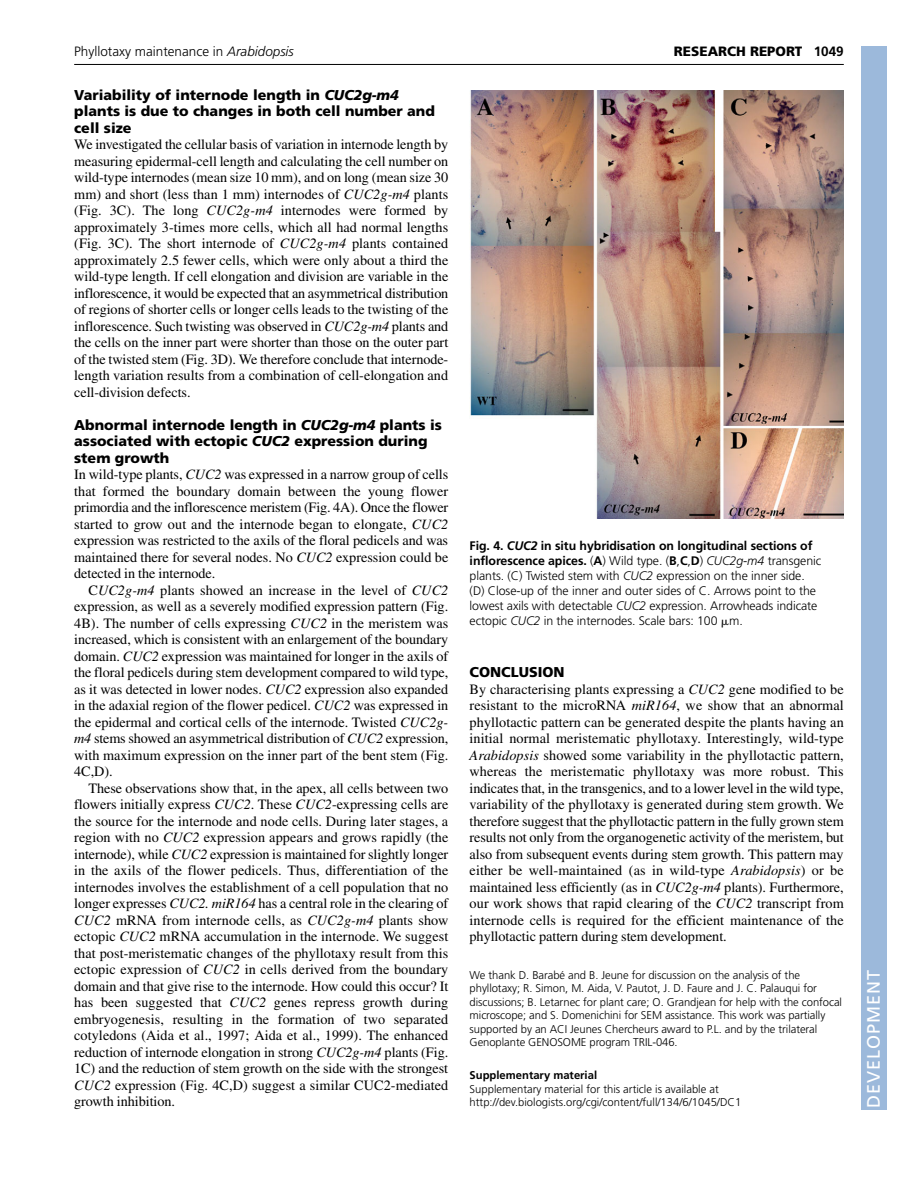
<style>
.page{position:relative;width:918px;height:1188px;background:#fff}
.page>*{position:absolute;margin:0;border:0;box-sizing:border-box;transform-origin:0 0}
.t1{font:18px "Frutiger LT Std";letter-spacing:.055em;color:#fff}
.t2{font:14.25px/16.5px "Times";letter-spacing:-.005em;color:#000;text-align:justify}
.t3{font:900 14.25px/16.5px "Frutiger LT Std";color:#000}
.t4{font:300 13.5px "Frutiger LT Std";color:#000}
.t5{font:900 13.5px "Frutiger LT Std";color:#000}
.t6{font:300 12.3px/15px "Frutiger LT Std";letter-spacing:-.005em;color:#000}
.t7{font:300 11.25px/13.5px "Frutiger LT Std";letter-spacing:-.005em;color:#000}
.t8{font:700 11.25px "Frutiger LT Std";color:#000}
.s1{font-style:italic}
.s2{font-weight:700}
.s3{font-weight:700;font-style:italic}
.s4{font-family:"Mathematical Pi One";font-weight:400}
</style>
<div class="page">
<div style="left:861px;top:46px;width:25px;height:1064px;background:#9cb9db"></div>
<hr style="left:74px;top:64px;width:770px;height:1px;background:#000">
<img style="left:470px;top:90px;width:374px;height:428px">
<p class="t4" style="left:74px;top:46px;width:221px">Phyllotaxy maintenance in <span class="s1">Arabidopsis</span></p>
<p class="t5" style="left:674px;top:46px;width:171px">RESEARCH REPORT <span class="s2">1049</span></p>
<p class="t3" style="left:74px;top:88px;width:362px">Variability of internode length in <span class="s1">CUC2g-m4 </span>plants is due to changes in both cell number and cell size</p>
<p class="t2" style="left:74px;top:138px;width:376px">We investigated the cellular basis of variation in internode length by measuring epidermal-cell length and calculating the cell number on wild-type internodes (mean size 10 mm), and on long (mean size 30 mm) and short (less than 1 mm) internodes of <span class="s1">CUC2g-m4</span> plants (Fig. 3C). The long <span class="s1">CUC2g-m4</span> internodes were formed by approximately 3-times more cells, which all had normal lengths (Fig. 3C). The short internode of <span class="s1">CUC2g-m4</span> plants contained approximately 2.5 fewer cells, which were only about a third the wild-type length. If cell elongation and division are variable in the inflorescence, it would be expected that an asymmetrical distribution of regions of shorter cells or longer cells leads to the twisting of the inflorescence. Such twisting was observed in <span class="s1">CUC2g-m4</span> plants and the cells on the inner part were shorter than those on the outer part of the twisted stem (Fig. 3D). We therefore conclude that internode&shy;length variation results from a combination of cell-elongation and cell-division defects.</p>
<p class="t3" style="left:74px;top:418px;width:369px">Abnormal internode length in <span class="s1">CUC2g-m4</span> plants is associated with ectopic <span class="s1">CUC2</span> expression during stem growth</p>
<p class="t2" style="left:74px;top:468px;width:376px">In wild-type plants, <span class="s1">CUC2</span> was expressed in a narrow group of cells that formed the boundary domain between the young flower primordia and the inflorescence meristem (Fig. 4A). Once the flower started to grow out and the internode began to elongate, <span class="s1">CUC2 </span>expression was restricted to the axils of the floral pedicels and was maintained there for several nodes. No <span class="s1">CUC2</span> expression could be detected in the internode.</p>
<p class="t2" style="left:74px;top:583px;width:376px;text-indent:14px">C<span class="s1">UC2g-m4</span> plants showed an increase in the level of <span class="s1">CUC2 </span>expression, as well as a severely modified expression pattern (Fig.<br>4B). The number of cells expressing <span class="s1">CUC2</span> in the meristem was increased, which is consistent with an enlargement of the boundary domain. <span class="s1">CUC2</span> expression was maintained for longer in the axils of the floral pedicels during stem development compared to wild type, as it was detected in lower nodes. <span class="s1">CUC2</span> expression also expanded in the adaxial region of the flower pedicel. <span class="s1">CUC2</span> was expressed in the epidermal and cortical cells of the internode. Twisted <span class="s1">CUC2g&shy;m4</span> stems showed an asymmetrical distribution of <span class="s1">CUC2</span> expression, with maximum expression on the inner part of the bent stem (Fig.<br>4C,D).</p>
<p class="t2" style="left:74px;top:781px;width:376px;text-indent:14px">These observations show that, in the apex, all cells between two flowers initially express <span class="s1">CUC2</span>. These <span class="s1">CUC2</span>-expressing cells are the source for the internode and node cells. During later stages, a region with no <span class="s1">CUC2</span> expression appears and grows rapidly (the internode), while <span class="s1">CUC2</span> expression is maintained for slightly longer in the axils of the flower pedicels. Thus, differentiation of the internodes involves the establishment of a cell population that no longer expresses <span class="s1">CUC2. miR164</span> has a central role in the clearing of <span class="s1">CUC2</span> mRNA from internode cells, as <span class="s1">CUC2g-m4</span> plants show ectopic <span class="s1">CUC2</span> mRNA accumulation in the internode. We suggest that post-meristematic changes of the phyllotaxy result from this ectopic expression of <span class="s1">CUC2</span> in cells derived from the boundary domain and that give rise to the internode. How could this occur? It has been suggested that <span class="s1">CUC2</span> genes repress growth during embryogenesis, resulting in the formation of two separated cotyledons (Aida et al., 1997; Aida et al., 1999). The enhanced reduction of internode elongation in strong <span class="s1">CUC2g-m4</span> plants (Fig.<br>1C) and the reduction of stem growth on the side with the strongest <span class="s1">CUC2</span> expression (Fig. 4C,D) suggest a similar CUC2-mediated growth inhibition.</p>
<p class="t6" style="left:470px;top:539px;width:353px"><span class="s2">Fig. 4.</span> <span class="s3">CUC2</span> <span class="s2">in situ hybridisation on longitudinal sections of inflorescence apices.</span> (<span class="s2">A</span>) Wild type. (<span class="s2">B</span>,<span class="s2">C</span>,<span class="s2">D</span>) <span class="s1">CUC2g-m4</span> transgenic plants. (C) Twisted stem with <span class="s1">CUC2</span> expression on the inner side. (D) Close-up of the inner and outer sides of C. Arrows point to the lowest axils with detectable <span class="s1">CUC2</span> expression. Arrowheads indicate ectopic <span class="s1">CUC2</span> in the internodes. Scale bars: 100 <span class="s4">-</span>m.</p>
<p class="t3" style="left:470px;top:665px;width:97px">CONCLUSION</p>
<p class="t2" style="left:470px;top:682px;width:376px">By characterising plants expressing a <span class="s1">CUC2</span> gene modified to be resistant to the microRNA <span class="s1">miR164</span>, we show that an abnormal phyllotactic pattern can be generated despite the plants having an initial normal meristematic phyllotaxy. Interestingly, wild-type <span class="s1">Arabidopsis</span> showed some variability in the phyllotactic pattern, whereas the meristematic phyllotaxy was more robust. This indicates that, in the transgenics, and to a lower level in the wild type, variability of the phyllotaxy is generated during stem growth. We therefore suggest that the phyllotactic pattern in the fully grown stem results not only from the organogenetic activity of the meristem, but also from subsequent events during stem growth. This pattern may either be well-maintained (as in wild-type <span class="s1">Arabidopsis</span>) or be maintained less efficiently (as in <span class="s1">CUC2g-m4</span> plants). Furthermore, our work shows that rapid clearing of the <span class="s1">CUC2</span> transcript from internode cells is required for the efficient maintenance of the phyllotactic pattern during stem development.</p>
<p class="t7" style="left:470px;top:969px;width:374px">We thank D. Barabé and B. Jeune for discussion on the analysis of the phyllotaxy; R. Simon, M. Aida, V. Pautot, J. D. Faure and J. C. Palauqui for discussions; B. Letarnec for plant care; O. Grandjean for help with the confocal microscope; and S. Domenichini for SEM assistance. This work was partially supported by an ACI Jeunes Chercheurs award to P.L. and by the trilateral Genoplante GENOSOME program TRIL-046.</p>
<p class="t8" style="left:470px;top:1071px;width:129px">Supplementary material</p>
<p class="t7" style="left:470px;top:1083px;width:273px">Supplementary material for this article is available at http://dev.biologists.org/cgi/content/full/134/6/1045/DC1</p>
<p class="t1" style="left:863px;top:1108px;width:140px;rotate:-90deg">DEVELOPMENT</p>
</div>
